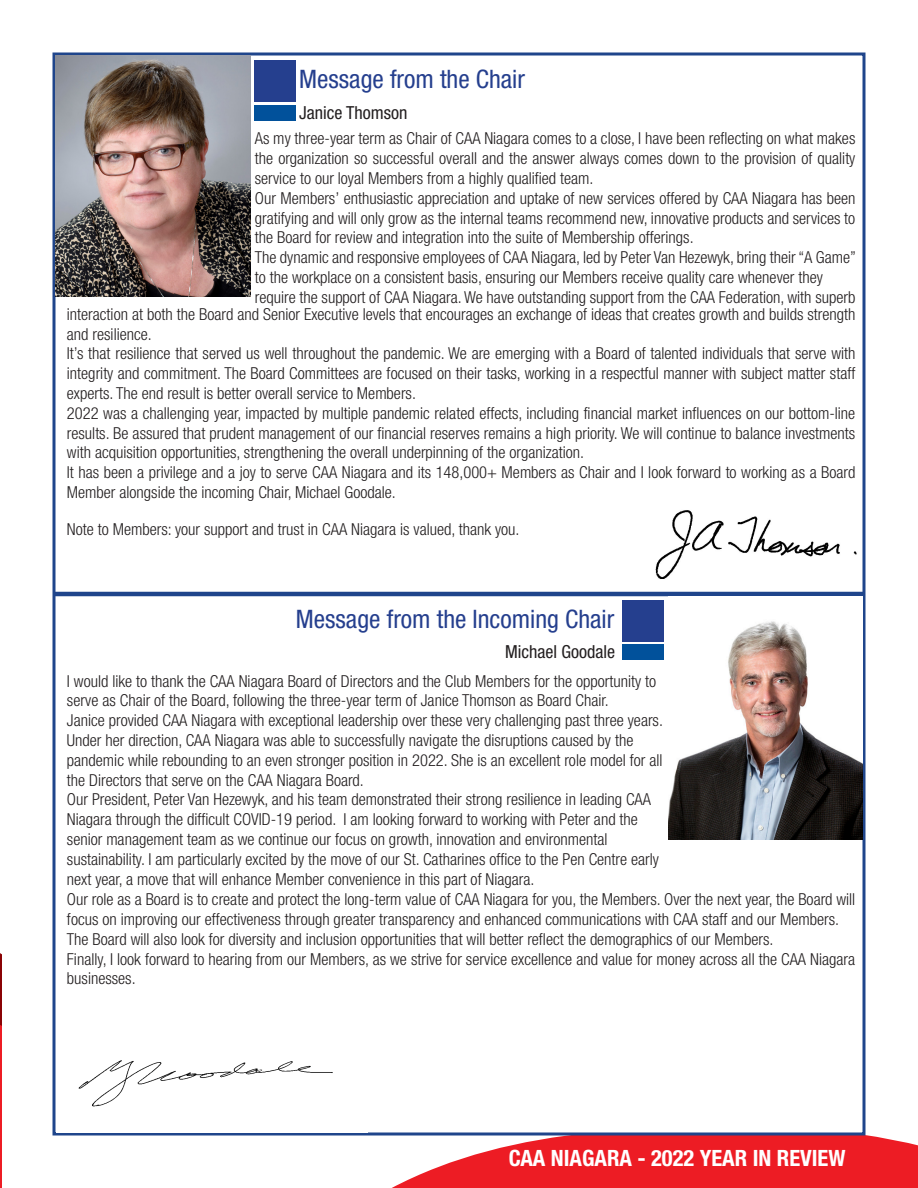
<style>
.page{position:relative;width:918px;height:1188px;background:#fff}
.page>*{position:absolute;margin:0;border:0;box-sizing:border-box;transform-origin:0 0}
.t1{font:condensed 25.5px "Helvetica Neue";color:#253f8e}
.t2{font:700 condensed 22.5px "Helvetica Neue";color:#fff}
.t3{font:condensed 18px "Helvetica Neue";color:#231f20}
.t4{font:300 condensed 16.5px/19.8px "Helvetica Neue";color:#231f20}
</style>
<div class="page">
<img style="left:0;top:953px;width:1px;height:235px">
<svg style="left:392px;top:1135px;width:526px;height:53px;background:#ef3b42"></svg>
<div style="left:52px;top:52px;width:814px;height:1084px;background:#fff;border:3px solid #1f458b"></div>
<hr style="left:54px;top:592px;width:810px;height:4px;background:#1f458b">
<img style="left:56px;top:56px;width:195px;height:241px">
<img style="left:668px;top:621px;width:194px;height:218px">
<img style="left:655px;top:510px;width:202px;height:69px">
<img style="left:78px;top:1060px;width:255px;height:47px">
<div style="left:622px;top:600px;width:41px;height:42px;background:#253f8e"></div>
<div style="left:255px;top:61px;width:41px;height:41px;background:#253f8e"></div>
<div style="left:255px;top:105px;width:41px;height:15px;background:#01519b"></div>
<div style="left:622px;top:644px;width:41px;height:15px;background:#01519b"></div>
<p class="t1" style="left:299px;top:65px;width:227px">Message from the Chair</p>
<p class="t4" style="left:255px;top:128px;width:602px;text-align:justify">As my three-year term as Chair of CAA Niagara comes to a close, I have been reflecting on what makes the organization so successful overall and the answer always comes down to the provision of quality service to our loyal Members from a highly qualified team.</p>
<p class="t4" style="left:255px;top:188px;width:602px;text-align:justify">Our Members’ enthusiastic appreciation and uptake of new services offered by CAA Niagara has been gratifying and will only grow as the internal teams recommend new, innovative products and services to the Board for review and integration into the suite of Membership offerings.</p>
<p class="t4" style="left:255px;top:247px;width:603px">The dynamic and responsive employees of CAA Niagara, led by Peter Van Hezewyk, bring their “A Game” to the workplace on a consistent basis, ensuring our Members receive quality care whenever they</p>
<p class="t4" style="left:255px;top:287px;width:602px">require the support of CAA Niagara. We have outstanding support from the CAA Federation, with superb</p>
<p class="t3" style="left:299px;top:103px;width:110px">Janice Thomson</p>
<p class="t4" style="left:67px;top:304px;width:790px">interaction at both the Board and Senior Executive levels that encourages an exchange of ideas that creates growth and builds strength and resilience.</p>
<p class="t4" style="left:67px;top:344px;width:790px;text-align:justify">It’s that resilience that served us well throughout the pandemic. We are emerging with a Board of talented individuals that serve with integrity and commitment. The Board Committees are focused on their tasks, working in a respectful manner with subject matter staff experts. The end result is better overall service to Members.</p>
<p class="t4" style="left:67px;top:403px;width:790px;text-align:justify">2022 was a challenging year, impacted by multiple pandemic related effects, including financial market influences on our bottom-line results. Be assured that prudent management of our financial reserves remains a high priority. We will continue to balance investments with acquisition opportunities, strengthening the overall underpinning of the organization.</p>
<p class="t4" style="left:67px;top:462px;width:790px">It has been a privilege and a joy to serve CAA Niagara and its 148,000+ Members as Chair and I look forward to working as a Board<br>Member alongside the incoming Chair, Michael Goodale.</p>
<p class="t4" style="left:67px;top:519px;width:454px">Note to Members: your support and trust in CAA Niagara is valued, thank you.</p>
<p class="t1" style="left:296px;top:604px;width:320px">Message from the Incoming Chair</p>
<p class="t3" style="left:505px;top:642px;width:111px">Michael Goodale</p>
<p class="t4" style="left:67px;top:671px;width:591px">I would like to thank the CAA Niagara Board of Directors and the Club Members for the opportunity to serve as Chair of the Board, following the three-year term of Janice Thomson as Board Chair.</p>
<p class="t4" style="left:67px;top:710px;width:598px">Janice provided CAA Niagara with exceptional leadership over these very challenging past three years.<br>Under her direction, CAA Niagara was able to successfully navigate the disruptions caused by the pandemic while rebounding to an even stronger position in 2022. She is an excellent role model for all the Directors that serve on the CAA Niagara Board.</p>
<p class="t4" style="left:67px;top:790px;width:586px">Our President, Peter Van Hezewyk, and his team demonstrated their strong resilience in leading CAA<br>Niagara through the difficult COVID-19 period. I am looking forward to working with Peter and the senior management team as we continue our focus on growth, innovation and environmental</p>
<p class="t4" style="left:67px;top:849px;width:594px">sustainability. I am particularly excited by the move of our St. Catharines office to the Pen Centre early next year, a move that will enhance Member convenience in this part of Niagara.</p>
<p class="t4" style="left:67px;top:889px;width:790px">Our role as a Board is to create and protect the long-term value of CAA Niagara for you, the Members. Over the next year, the Board will focus on improving our effectiveness through greater transparency and enhanced communications with CAA staff and our Members.</p>
<p class="t4" style="left:67px;top:929px;width:708px">The Board will also look for diversity and inclusion opportunities that will better reflect the demographics of our Members.</p>
<p class="t4" style="left:67px;top:949px;width:790px">Finally, I look forward to hearing from our Members, as we strive for service excellence and value for money across all the CAA Niagara businesses.</p>
<p class="t2" style="left:509px;top:1144px;width:338px">CAA NIAGARA - 2022 YEAR IN REVIEW</p>
</div>
